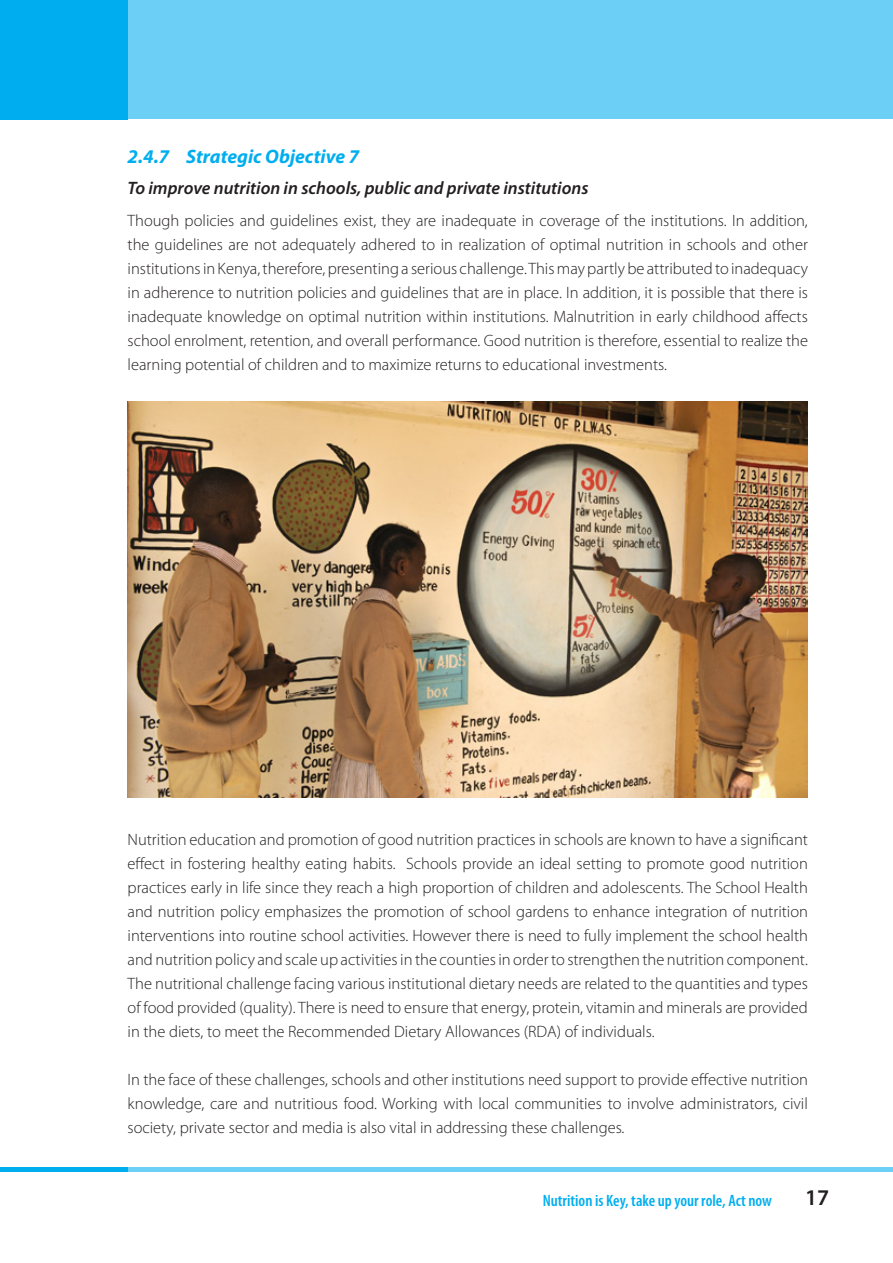
<style>
.page{position:relative;width:893px;height:1263px;background:#fff}
.page>*{position:absolute;margin:0;border:0;box-sizing:border-box;transform-origin:0 0}
.t1{font:600 22.5px "Myriad Pro";color:#231f20}
.t2{font:italic 700 19.5px "Myriad Pro";color:#00aeef}
.t3{font:italic 600 18px "Myriad Pro";color:#231f20}
.t4{font:300 16.5px/24px "Myriad Pro";color:#231f20;text-align:justify}
.t5{font:600 condensed 16.5px "Myriad Pro";color:#00aeef}
</style>
<div class="page">
<div style="left:94px;top:0;width:799px;height:119px;background:#6bcff6"></div>
<div style="left:0;top:0;width:128px;height:119px;background:#00aeef"></div>
<hr style="left:94px;top:1168px;width:799px;height:4px;background:#6bcff6">
<hr style="left:0;top:1168px;width:128px;height:4px;background:#00aeef">
<img style="left:128px;top:402px;width:679px;height:395px">
<p class="t2" style="left:128px;top:144px;width:233px">2.4.7 Strategic Objective 7</p>
<p class="t3" style="left:128px;top:176px;width:462px">To improve nutrition in schools, public and private institutions</p>
<p class="t4" style="left:128px;top:208px;width:682px">Though policies and guidelines exist, they are inadequate in coverage of the institutions. In addition, the guidelines are not adequately adhered to in realization of optimal nutrition in schools and other institutions in Kenya, therefore, presenting a serious challenge. This may partly be attributed to inadequacy in adherence to nutrition policies and guidelines that are in place. In addition, it is possible that there is inadequate knowledge on optimal nutrition within institutions. Malnutrition in early childhood affects school enrolment, retention, and overall performance. Good nutrition is therefore, essential to realize the learning potential of children and to maximize returns to educational investments.</p>
<p class="t4" style="left:128px;top:827px;width:682px">Nutrition education and promotion of good nutrition practices in schools are known to have a significant effect in fostering healthy eating habits. Schools provide an ideal setting to promote good nutrition practices early in life since they reach a high proportion of children and adolescents. The School Health and nutrition policy emphasizes the promotion of school gardens to enhance integration of nutrition interventions into routine school activities. However there is need to fully implement the school health and nutrition policy and scale up activities in the counties in order to strengthen the nutrition component.<br>The nutritional challenge facing various institutional dietary needs are related to the quantities and types of food provided (quality). There is need to ensure that energy, protein, vitamin and minerals are provided in the diets, to meet the Recommended Dietary Allowances (RDA) of individuals.</p>
<p class="t4" style="left:128px;top:1067px;width:682px">In the face of these challenges, schools and other institutions need support to provide effective nutrition knowledge, care and nutritious food. Working with local communities to involve administrators, civil society, private sector and media is also vital in addressing these challenges.</p>
<p class="t5" style="left:543px;top:1190px;width:231px">Nutrition is Key, take up your role, Act now</p>
<h1 class="t1" style="left:805px;top:1183px;width:26px">17</h1>
</div>
